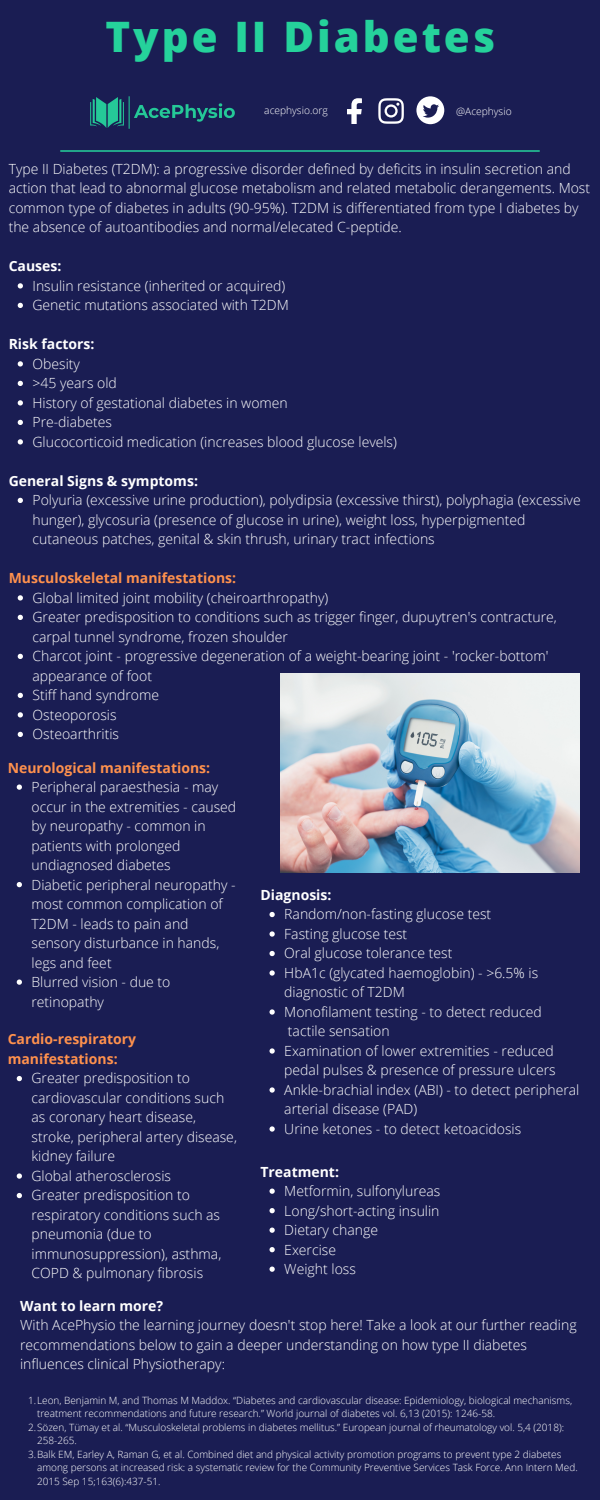
<style>
.page{position:relative;width:600px;height:1500px;background:#1a1d53}
.page>*{position:absolute;margin:0;border:0;box-sizing:border-box;transform-origin:0 0}
.t1{font:800 42px "Open Sans";letter-spacing:.07em;color:#25d29b}
.t2{font:300 14px/19.5px "Open Sans";color:#fff}
.t3{font:700 14px/19.5px "Open Sans";color:#ff914d}
.t4{font:700 14px "Open Sans";color:#fff}
.t5{font:300 10.2px "Open Sans";color:#fff}
.t6{font:300 10px/13.5px "Open Sans";color:#fff}
</style>
<div class="page">
<svg style="left:416px;top:96px;width:28px;height:28px"></svg>
<svg style="left:378px;top:98px;width:26px;height:26px"></svg>
<svg style="left:347px;top:98px;width:14px;height:26px"></svg>
<img style="left:90px;top:96px;width:145px;height:33px">
<hr style="left:61px;top:150px;width:478px;height:2px;background:#25d29b">
<svg style="left:18px;top:283px;width:5px;height:6px"></svg>
<svg style="left:18px;top:303px;width:5px;height:5px"></svg>
<svg style="left:18px;top:361px;width:5px;height:6px"></svg>
<svg style="left:18px;top:381px;width:5px;height:5px"></svg>
<svg style="left:18px;top:400px;width:5px;height:6px"></svg>
<svg style="left:18px;top:420px;width:5px;height:5px"></svg>
<svg style="left:18px;top:439px;width:5px;height:6px"></svg>
<svg style="left:18px;top:498px;width:5px;height:5px"></svg>
<svg style="left:18px;top:595px;width:5px;height:6px"></svg>
<svg style="left:18px;top:615px;width:5px;height:5px"></svg>
<svg style="left:18px;top:654px;width:5px;height:5px"></svg>
<svg style="left:18px;top:693px;width:5px;height:5px"></svg>
<svg style="left:18px;top:712px;width:5px;height:6px"></svg>
<svg style="left:18px;top:732px;width:5px;height:5px"></svg>
<img style="left:281px;top:673px;width:298px;height:200px">
<svg style="left:270px;top:912px;width:5px;height:5px"></svg>
<svg style="left:270px;top:931px;width:5px;height:6px"></svg>
<svg style="left:270px;top:951px;width:5px;height:5px"></svg>
<svg style="left:270px;top:970px;width:5px;height:6px"></svg>
<svg style="left:270px;top:1009px;width:5px;height:6px"></svg>
<svg style="left:270px;top:1048px;width:5px;height:6px"></svg>
<svg style="left:270px;top:1087px;width:5px;height:6px"></svg>
<svg style="left:270px;top:1126px;width:5px;height:6px"></svg>
<svg style="left:17px;top:1076px;width:5px;height:5px"></svg>
<svg style="left:17px;top:1173px;width:5px;height:6px"></svg>
<svg style="left:17px;top:1193px;width:5px;height:5px"></svg>
<svg style="left:270px;top:1189px;width:5px;height:5px"></svg>
<svg style="left:270px;top:1208px;width:5px;height:5px"></svg>
<svg style="left:270px;top:1228px;width:5px;height:5px"></svg>
<svg style="left:270px;top:1247px;width:5px;height:5px"></svg>
<svg style="left:270px;top:1267px;width:5px;height:5px"></svg>
<svg style="left:17px;top:785px;width:5px;height:5px"></svg>
<svg style="left:17px;top:882px;width:5px;height:5px"></svg>
<svg style="left:17px;top:980px;width:5px;height:5px"></svg>
<p class="t1" style="left:105px;top:7px;width:391px">Type II Diabetes</p>
<p class="t5" style="left:264px;top:103px;width:65px">acephysio.org</p>
<p class="t5" style="left:456px;top:104px;width:57px">@Acephysio</p>
<p class="t2" style="left:9px;top:159px;width:583px">Type II Diabetes (T2DM): a progressive disorder defined by deficits in insulin secretion and action that lead to abnormal glucose metabolism and related metabolic derangements. Most common type of diabetes in adults (90-95%). T2DM is differentiated from type I diabetes by the absence of autoantibodies and normal/elecated C-peptide.</p>
<p class="t4" style="left:9px;top:256px;width:54px">Causes:</p>
<p class="t2" style="left:32px;top:276px;width:254px">Insulin resistance (inherited or acquired)</p>
<p class="t2" style="left:32px;top:295px;width:258px">Genetic mutations associated with T2DM</p>
<p class="t4" style="left:9px;top:334px;width:87px">Risk factors:</p>
<p class="t2" style="left:32px;top:354px;width:49px">Obesity</p>
<p class="t2" style="left:32px;top:373px;width:86px">&gt;45 years old</p>
<p class="t2" style="left:32px;top:393px;width:257px">History of gestational diabetes in women</p>
<p class="t2" style="left:32px;top:412px;width:81px">Pre-diabetes</p>
<p class="t2" style="left:32px;top:432px;width:366px">Glucocorticoid medication (increases blood glucose levels)</p>
<p class="t4" style="left:9px;top:471px;width:191px">General Signs &amp; symptoms:</p>
<p class="t2" style="left:32px;top:490px;width:550px">Polyuria (excessive urine production), polydipsia (excessive thirst), polyphagia (excessive hunger), glycosuria (presence of glucose in urine), weight loss, hyperpigmented cutaneous patches, genital &amp; skin thrush, urinary tract infections</p>
<p class="t3" style="left:9px;top:568px;width:229px">Musculoskeletal manifestations:</p>
<p class="t2" style="left:32px;top:588px;width:297px">Global limited joint mobility (cheiroarthropathy)</p>
<p class="t2" style="left:32px;top:607px;width:526px">Greater predisposition to conditions such as trigger finger, dupuytren's contracture, carpal tunnel syndrome, frozen shoulder</p>
<p class="t2" style="left:32px;top:646px;width:518px">Charcot joint - progressive degeneration of a weight-bearing joint - 'rocker-bottom' appearance of foot</p>
<p class="t2" style="left:32px;top:685px;width:128px">Stiff hand syndrome</p>
<p class="t2" style="left:32px;top:705px;width:86px">Osteoporosis</p>
<p class="t2" style="left:32px;top:724px;width:88px">Osteoarthritis</p>
<p class="t3" style="left:8px;top:757px;width:204px">Neurological manifestations:</p>
<p class="t2" style="left:32px;top:777px;width:206px">Peripheral paraesthesia - may occur in the extremities - caused by neuropathy - common in patients with prolonged undiagnosed diabetes</p>
<p class="t2" style="left:32px;top:874px;width:206px">Diabetic peripheral neuropathy - most common complication of<br>T2DM - leads to pain and sensory disturbance in hands, legs and feet</p>
<p class="t2" style="left:32px;top:972px;width:140px">Blurred vision - due to retinopathy</p>
<p class="t3" style="left:8px;top:1029px;width:130px">Cardio-respiratory manifestations:</p>
<p class="t2" style="left:32px;top:1068px;width:207px">Greater predisposition to cardiovascular conditions such as coronary heart disease, stroke, peripheral artery disease, kidney failure</p>
<p class="t2" style="left:32px;top:1166px;width:141px">Global atherosclerosis</p>
<p class="t2" style="left:32px;top:1185px;width:191px">Greater predisposition to respiratory conditions such as pneumonia (due to immunosuppression), asthma,<br>COPD &amp; pulmonary fibrosis</p>
<p class="t4" style="left:261px;top:885px;width:73px">Diagnosis:</p>
<p class="t2" style="left:284px;top:904px;width:208px">Random/non-fasting glucose test</p>
<p class="t2" style="left:284px;top:924px;width:124px">Fasting glucose test</p>
<p class="t2" style="left:284px;top:943px;width:170px">Oral glucose tolerance test</p>
<p class="t2" style="left:284px;top:963px;width:255px">HbA1c (glycated haemoglobin) - &gt;6.5% is diagnostic of T2DM</p>
<p class="t2" style="left:284px;top:1002px;width:259px">Monofilament testing - to detect reduced tactile sensation</p>
<p class="t2" style="left:284px;top:1041px;width:273px">Examination of lower extremities - reduced pedal pulses &amp; presence of pressure ulcers</p>
<p class="t2" style="left:284px;top:1080px;width:297px">Ankle-brachial index (ABI) - to detect peripheral arterial disease (PAD)</p>
<p class="t2" style="left:284px;top:1119px;width:238px">Urine ketones - to detect ketoacidosis</p>
<p class="t4" style="left:261px;top:1162px;width:80px">Treatment:</p>
<p class="t2" style="left:284px;top:1181px;width:158px">Metformin, sulfonylureas</p>
<p class="t2" style="left:284px;top:1200px;width:157px">Long/short-acting insulin</p>
<p class="t2" style="left:284px;top:1220px;width:95px">Dietary change</p>
<p class="t2" style="left:284px;top:1239px;width:53px">Exercise</p>
<p class="t2" style="left:284px;top:1259px;width:73px">Weight loss</p>
<p class="t4" style="left:20px;top:1296px;width:145px">Want to learn more?</p>
<p class="t2" style="left:20px;top:1315px;width:558px">With AcePhysio the learning journey doesn't stop here! Take a look at our further reading recommendations below to gain a deeper understanding on how type II diabetes influences clinical Physiotherapy:</p>
<p class="t6" style="left:37px;top:1393px;width:537px;text-indent:-9px">1.Leon, Benjamin M, and Thomas M Maddox. “Diabetes and cardiovascular disease: Epidemiology, biological mechanisms, treatment recommendations and future research.” World journal of diabetes vol. 6,13 (2015): 1246-58.</p>
<p class="t6" style="left:37px;top:1420px;width:529px;text-indent:-9px">2.Sözen, Tümay et al. “Musculoskeletal problems in diabetes mellitus.” European journal of rheumatology vol. 5,4 (2018):<br>258-265.</p>
<p class="t6" style="left:37px;top:1447px;width:542px;text-indent:-9px">3.Balk EM, Earley A, Raman G, et al. Combined diet and physical activity promotion programs to prevent type 2 diabetes among persons at increased risk: a systematic review for the Community Preventive Services Task Force. Ann Intern Med.<br>2015 Sep 15;163(6):437-51.</p>
</div>
